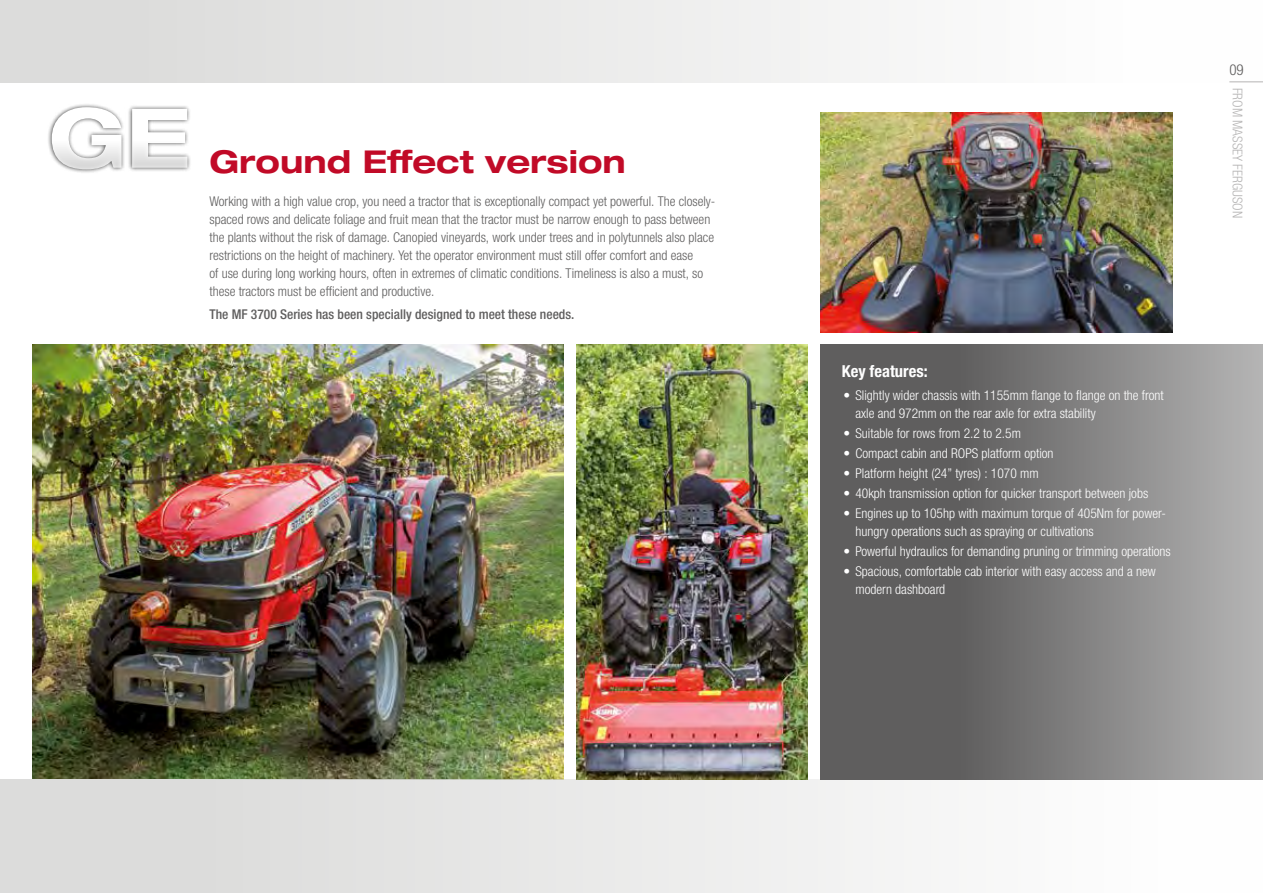
<style>
.page{position:relative;width:1263px;height:893px;background:#fff}
.page>*{position:absolute;margin:0;border:0;box-sizing:border-box;transform-origin:0 0}
.t1{font:700 expanded 82.5px "Helvetica Neue LTW1 G";color:#fff}
.t2{font:700 expanded 31.5px "Helvetica Neue LTW1 G";color:#c10a27}
.t3{font:700 condensed 16.5px "Helvetica Neue LTW1 G";color:#fff}
.t4{font:300 condensed 15px "Helvetica Neue LTW1 G";color:#5f5e5e}
.t5{font:300 condensed 13.5px/18px "Helvetica Neue LTW1 G";color:#5f5e5e}
.t6{font:300 condensed 13.5px/18px "Helvetica Neue LTW1 G";color:#fff}
.t7{font:500 condensed 13.5px "Helvetica Neue LTW1 G";color:#5f5e5e}
.t8{font:300 condensed 13.5px "Helvetica Neue LTW1 G";color:#b6b5b5}
</style>
<div class="page">
<div style="left:0;top:0;width:1263px;height:82px;background:linear-gradient(to right,#d9d9d8,#fff)"></div>
<img style="left:33px;top:344px;width:530px;height:436px">
<div style="left:0;top:780px;width:1263px;height:113px;background:linear-gradient(to right,#d7d7d6,#fff)"></div>
<img style="left:821px;top:113px;width:351px;height:220px">
<svg style="left:821px;top:344px;width:442px;height:436px;background:#7c7b7b"></svg>
<img style="left:576px;top:344px;width:232px;height:436px">
<hr style="left:1229px;top:81px;width:34px;height:1px;background:#b6b5b5">
<div style="left:47px;top:103px;width:145px;height:71px;background:#000;opacity:.75"></div>
<h1 class="t1" style="left:49px;top:84px;width:144px">GE</h1>
<h2 class="t2" style="left:209px;top:142px;width:418px">Ground Effect version</h2>
<p class="t5" style="left:209px;top:193px;width:507px">Working with a high value crop, you need a tractor that is exceptionally compact yet powerful. The closely&shy;spaced rows and delicate foliage and fruit mean that the tractor must be narrow enough to pass between the plants without the risk of damage. Canopied vineyards, work under trees and in polytunnels also place restrictions on the height of machinery. Yet the operator environment must still offer comfort and ease<br>of use during long working hours, often in extremes of climatic conditions. Timeliness is also a must, so these tractors must be efficient and productive.</p>
<p class="t7" style="left:209px;top:306px;width:366px">The MF 3700 Series has been specially designed to meet these needs.</p>
<p class="t3" style="left:842px;top:362px;width:87px">Key features:</p>
<p class="t6" style="left:855px;top:386px;width:310px;text-indent:-12px">• Slightly wider chassis with 1155mm flange to flange on the front axle and 972mm on the rear axle for extra stability</p>
<p class="t6" style="left:843px;top:424px;width:179px">• Suitable for rows from 2.2 to 2.5m</p>
<p class="t6" style="left:843px;top:444px;width:212px">• Compact cabin and ROPS platform option</p>
<p class="t6" style="left:843px;top:464px;width:197px">• Platform height (24” tyres) : 1070 mm</p>
<p class="t6" style="left:843px;top:484px;width:306px">• 40kph transmission option for quicker transport between jobs</p>
<p class="t6" style="left:855px;top:504px;width:312px;text-indent:-12px">• Engines up to 105hp with maximum torque of 405Nm for power&shy;hungry operations such as spraying or cultivations</p>
<p class="t6" style="left:843px;top:543px;width:329px">• Powerful hydraulics for demanding pruning or trimming operations</p>
<p class="t6" style="left:855px;top:563px;width:302px;text-indent:-12px">• Spacious, comfortable cab interior with easy access and a new modern dashboard</p>
<p class="t4" style="left:1229px;top:61px;width:16px">09</p>
<p class="t8" style="left:1245px;top:88px;width:132px;rotate:90deg">FROM MASSEY FERGUSON</p>
</div>
